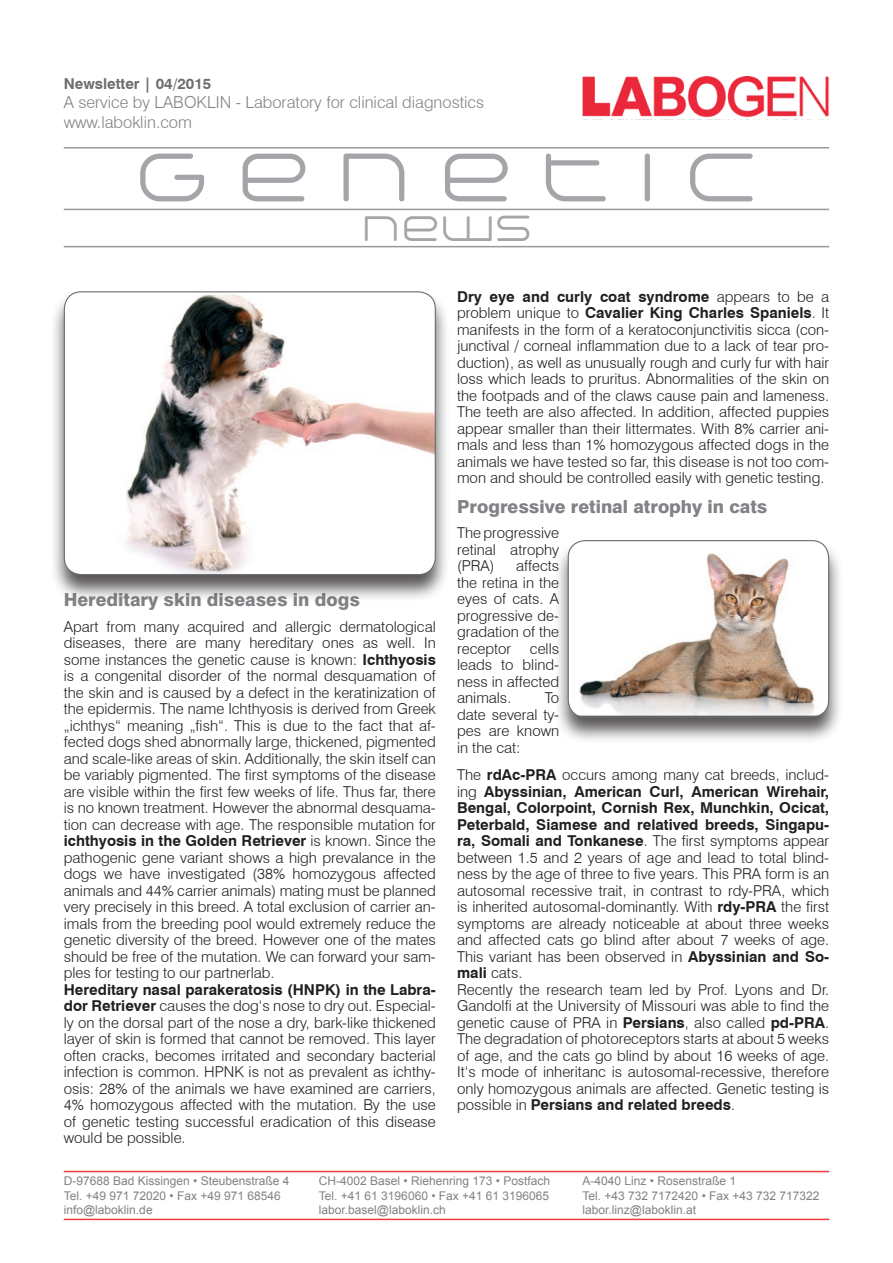
<style>
.page{position:relative;width:893px;height:1263px;background:#fff}
.page>*{position:absolute;margin:0;border:0;box-sizing:border-box;transform-origin:0 0}
.t1{font:300 69px "Arkitech Round";color:#a4a5a9}
.t2{font:300 36px "Arkitech Round";color:#a4a5a9}
.t3{font:800 18px "Swiss 721 BT";color:#808285}
.t4{font:300 16.5px/19.8px "Swiss 721 BT";color:#808285}
.t5{font:300 15px/16.5px "Swiss 721 BT";color:#231f20;text-align:justify}
.t6{font:700 15px "Swiss 721 BT";color:#6c6d70}
.t7{font:12px/14.4px "Arial";color:#808285}
.s1{font-weight:700}
</style>
<div class="page">
<hr style="left:64px;top:147px;width:765px;height:2px;background:#6c6d70">
<hr style="left:64px;top:209px;width:765px;height:1px;background:#6c6d70">
<hr style="left:64px;top:246px;width:765px;height:1px;background:#6c6d70">
<img style="left:583px;top:77px;width:246px;height:41px">
<hr style="left:64px;top:1219px;width:765px;height:1px;background:#ee3d3c">
<hr style="left:64px;top:1171px;width:765px;height:1px;background:#ee3d3c">
<div style="left:49px;top:290px;width:401px;height:312px;background:#231f20;opacity:.75"></div>
<img style="left:64px;top:292px;width:371px;height:283px">
<div style="left:64px;top:291px;width:372px;height:284px;border:1px solid #6c6d70;border-radius:17px"></div>
<div style="left:553px;top:538px;width:290px;height:206px;background:#231f20;opacity:.75"></div>
<img style="left:568px;top:542px;width:261px;height:174px">
<div style="left:568px;top:540px;width:261px;height:178px;border:1px solid #6c6d70;border-radius:17px"></div>
<p class="t6" style="left:64px;top:74px;width:149px">Newsletter | 04/2015</p>
<p class="t4" style="left:64px;top:92px;width:422px">A service by LABOKLIN - Laboratory for clinical diagnostics www.laboklin.com</p>
<h1 class="t1" style="left:133px;top:131px;width:628px">G E N E T I C</h1>
<h2 class="t2" style="left:361px;top:204px;width:172px">NEWS</h2>
<p class="t3" style="left:64px;top:588px;width:298px">Hereditary skin diseases in dogs</p>
<p class="t5" style="left:64px;top:618px;width:374px">Apart from many acquired and allergic dermatological diseases, there are many hereditary ones as well. In some instances the genetic cause is known: <span class="s1">Ichthyosis </span>is a congenital disorder of the normal desquamation of the skin and is caused by a defect in the keratinization of the epidermis. The name Ichthyosis is derived from Greek „ichthys“ meaning „fish“. This is due to the fact that af&shy;fected dogs shed abnormally large, thickened, pigmented and scale-like areas of skin. Additionally, the skin itself can be variably pigmented. The first symptoms of the disease are visible within the first few weeks of life. Thus far, there is no known treatment. However the abnormal desquama&shy;tion can decrease with age. The responsible mutation for <span class="s1">ichthyosis in the Golden Retriever</span> is known. Since the pathogenic gene variant shows a high prevalance in the dogs we have investigated (38% homozygous affected animals and 44% carrier animals) mating must be planned very precisely in this breed. A total exclusion of carrier an&shy;imals from the breeding pool would extremely reduce the genetic diversity of the breed. However one of the mates should be free of the mutation. We can forward your sam&shy;ples for testing to our partnerlab.</p>
<p class="t5" style="left:64px;top:981px;width:374px"><span class="s1">Hereditary nasal parakeratosis (HNPK) in the Labra&shy;dor Retriever</span> causes the dog‘s nose to dry out. Especial&shy;ly on the dorsal part of the nose a dry, bark-like thickened layer of skin is formed that cannot be removed. This layer often cracks, becomes irritated and secondary bacterial infection is common. HPNK is not as prevalent as ichthy&shy;osis: 28% of the animals we have examined are carriers, 4% homozygous affected with the mutation. By the use of genetic testing successful eradication of this disease would be possible.</p>
<p class="t5" style="left:457px;top:288px;width:374px"><span class="s1">Dry eye and curly coat syndrome</span> appears to be a problem unique to <span class="s1">Cavalier King Charles Spaniels</span>. It manifests in the form of a keratoconjunctivitis sicca (con&shy;junctival / corneal inflammation due to a lack of tear pro&shy;duction), as well as unusually rough and curly fur with hair loss which leads to pruritus. Abnormalities of the skin on the footpads and of the claws cause pain and lameness.<br>The teeth are also affected. In addition, affected puppies appear smaller than their littermates. With 8% carrier ani&shy;mals and less than 1% homozygous affected dogs in the animals we have tested so far, this disease is not too com&shy;mon and should be controlled easily with genetic testing.</p>
<p class="t3" style="left:457px;top:496px;width:312px">Progressive retinal atrophy in cats</p>
<p class="t5" style="left:457px;top:524px;width:104px">The progressive retinal atrophy (PRA)</p>
<p class="t5" style="left:457px;top:557px;width:104px;text-indent:59px">affects the retina in the eyes of cats. A progressive de&shy;gradation of the receptor</p>
<p class="t5" style="left:457px;top:640px;width:104px;text-indent:73px">cells leads to blind&shy;ness in affected animals.</p>
<p class="t5" style="left:457px;top:689px;width:104px;text-indent:88px">To date several ty&shy;pes are known in the cat:</p>
<p class="t5" style="left:457px;top:766px;width:374px;text-align:left">The <span class="s1">rdAc-PRA</span> occurs among many cat breeds, includ&shy;ing <span class="s1">Abyssinian, American Curl, American Wirehair, Bengal, Colorpoint, Cornish Rex, Munchkin, Ocicat, Peterbald, Siamese and relatived breeds, Singapu&shy;ra, Somali and Tonkanese</span>. The first symptoms appear between 1.5 and 2 years of age and lead to total blind&shy;ness by the age of three to five years. This PRA form is an autosomal recessive trait, in contrast to rdy-PRA, which is inherited autosomal-dominantly. With <span class="s1">rdy-PRA</span> the first symptoms are already noticeable at about three weeks and affected cats go blind after about 7 weeks of age.<br>This variant has been observed in <span class="s1">Abyssinian and So&shy;mali</span> cats.<br>Recently the research team led by Prof. Lyons and Dr.<br>Gandolfi at the University of Missouri was able to find the genetic cause of PRA in <span class="s1">Persians</span>, also called <span class="s1">pd-PRA</span>.<br>The degradation of photoreceptors starts at about 5 weeks of age, and the cats go blind by about 16 weeks of age.<br>It‘s mode of inheritanc is autosomal-recessive, therefore only homozygous animals are affected. Genetic testing is possible in <span class="s1">Persians and related breeds</span>.</p>
<p class="t7" style="left:64px;top:1174px;width:227px">D-97688 Bad Kissingen • Steubenstraße 4<br>Tel. +49 971 72020 • Fax +49 971 68546 info@laboklin.de</p>
<p class="t7" style="left:583px;top:1174px;width:239px">A-4040 Linz • Rosenstraße 1<br>Tel. +43 732 7172420 • Fax +43 732 717322 labor.linz@laboklin.at</p>
<p class="t7" style="left:319px;top:1174px;width:233px;text-align:justify">CH-4002 Basel • Riehenring 173 • Postfach Tel. +41 61 3196060 • Fax +41 61 3196065 labor.basel@laboklin.ch</p>
</div>
